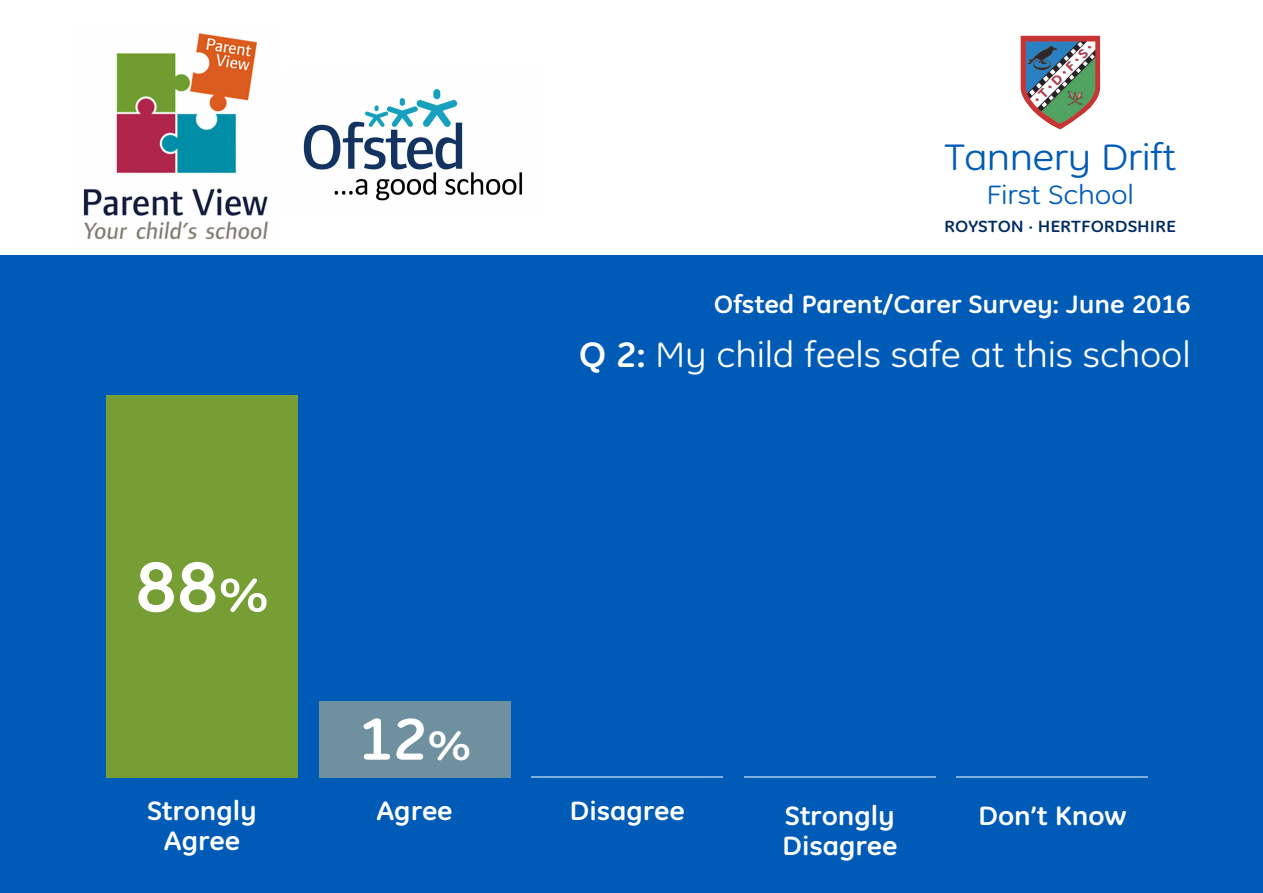
<style>
.page{position:relative;width:1263px;height:893px;background:#fff}
.page>*{position:absolute;margin:0;border:0;box-sizing:border-box;transform-origin:0 0}
.t1{font:700 72px "GE Inspira";color:#fff;scale:1.1 1}
.t2{font:700 59.85px "GE Inspira";color:#fff;scale:1.1 1}
.t3{font:37.5px "GE Inspira";letter-spacing:-.015em;color:#005bb7;scale:1.15 1}
.t4{font:36px "GE Inspira";letter-spacing:-.005em;color:#fff;scale:1.1 1}
.t5{font:700 27px/30px "GE Inspira";letter-spacing:-.005em;color:#fff;text-align:center;scale:1.1 1}
.t6{font:27px "GE Inspira";letter-spacing:-.01em;color:#005bb7;scale:1.15 1}
.t7{font:700 25.5px "GE Inspira";letter-spacing:-.005em;color:#fff;scale:1.1 1}
.t8{font:700 16.5px "GE Inspira";color:#002b62;scale:1.15 1}
.s1{font-size:48px}
.s2{font-size:7.5px}
.s3{font-weight:700}
.s4{font-size:41.85px}
</style>
<div class="page">
<div style="left:0;top:255px;width:1263px;height:638px;background:#005bb7"></div>
<div style="left:106px;top:395px;width:192px;height:383px;background:#769e35"></div>
<div style="left:319px;top:702px;width:191px;height:76px;background:#6e909f"></div>
<hr style="left:744px;top:777px;width:191px;height:1px;background:#80addb">
<hr style="left:531px;top:777px;width:192px;height:1px;background:#80addb">
<hr style="left:957px;top:777px;width:191px;height:1px;background:#80addb">
<img style="left:1020px;top:35px;width:80px;height:95px">
<img style="left:83px;top:33px;width:185px;height:207px">
<img style="left:303px;top:89px;width:220px;height:112px">
<h1 class="t1" style="left:135px;top:563px;width:123px">88<span class="s1">%</span></h1>
<p class="t5" style="left:147px;top:799px;width:101px">Strongly<br>Agree</p>
<h3 class="t3" style="left:944px;top:145px;width:203px">Tannery Drift</h3>
<p class="t6" style="left:986px;top:186px;width:130px">First School</p>
<p class="t8" style="left:944px;top:220px;width:203px">ROYSTON <span class="s2">•</span> HERTFORDSHIRE</p>
<p class="t7" style="left:714px;top:296px;width:435px">Ofsted Parent/Carer Survey: June 2016</p>
<h3 class="t4" style="left:579px;top:343px;width:558px"><span class="s3">Q 2:</span> My child feels safe at this school</h3>
<h2 class="t2" style="left:358px;top:719px;width:105px">12<span class="s4">%</span></h2>
<p class="t5" style="left:377px;top:799px;width:71px">Agree</p>
<p class="t5" style="left:570px;top:799px;width:106px">Disagree</p>
<p class="t5" style="left:782px;top:803px;width:106px;text-align:left">Strongly<br>Disagree</p>
<p class="t5" style="left:978px;top:803px;width:136px">Don’t Know</p>
</div>
